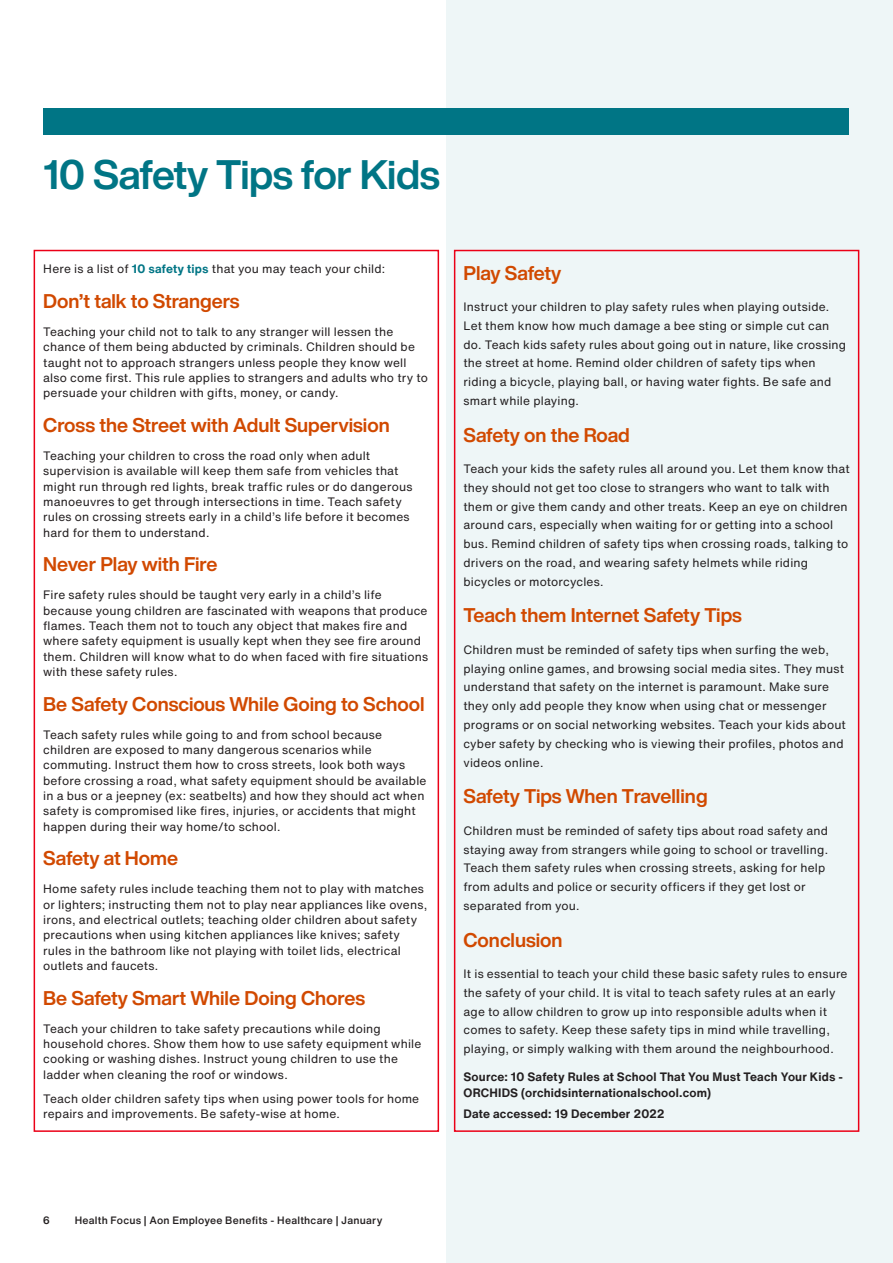
<style>
.page{position:relative;width:893px;height:1263px;background:#fff}
.page>*{position:absolute;margin:0;border:0;box-sizing:border-box;transform-origin:0 0}
.Issue___Date{font:700 40.5px "Helvetica Now Display";letter-spacing:-.015em;color:#007585}
.Issue___Date-2{font:700 19.5px "Helvetica Now Display";color:#d14900}
.Body_Copy{font:12px/15.3px "Helvetica Now Text";letter-spacing:.015em;color:#231f20}
.Body_Copy-2{font:700 12px/15.8px "Helvetica Now Text";letter-spacing:.015em;color:#231f20}
.t1{font:500 10.5px "Helvetica Now Text";letter-spacing:.02em;color:#231f20}
.t2{font:700 10.5px "Helvetica Now Display";color:#231f20}
.s1{font-weight:700;color:#007585}
</style>
<div class="page">
<div style="left:446px;top:0;width:447px;height:1263px;background:#eef6f7"></div>
<div style="left:34px;top:250px;width:405px;height:882px;border:2px solid #eb0017"></div>
<div style="left:454px;top:250px;width:405px;height:882px;border:2px solid #eb0017"></div>
<div style="left:43px;top:108px;width:806px;height:26px;background:#007585"></div>
<p class="Issue___Date" style="left:43px;top:147px;width:398px">10 Safety Tips for Kids</p>
<p class="Body_Copy" style="left:43px;top:261px;width:344px">Here is a list of <span class="s1">10 safety tips</span> that you may teach your child:</p>
<p class="Issue___Date-2" style="left:43px;top:288px;width:198px">Don’t talk to Strangers</p>
<p class="Body_Copy" style="left:43px;top:324px;width:386px">Teaching your child not to talk to any stranger will lessen the chance of them being abducted by criminals. Children should be taught not to approach strangers unless people they know well also come first. This rule applies to strangers and adults who try to persuade your children with gifts, money, or candy.</p>
<p class="Issue___Date-2" style="left:43px;top:412px;width:348px">Cross the Street with Adult Supervision</p>
<p class="Body_Copy" style="left:43px;top:448px;width:371px">Teaching your children to cross the road only when adult supervision is available will keep them safe from vehicles that might run through red lights, break traffic rules or do dangerous manoeuvres to get through intersections in time. Teach safety rules on crossing streets early in a child’s life before it becomes hard for them to understand.</p>
<p class="Issue___Date-2" style="left:43px;top:551px;width:176px">Never Play with Fire</p>
<p class="Body_Copy" style="left:43px;top:587px;width:387px">Fire safety rules should be taught very early in a child’s life because young children are fascinated with weapons that produce flames. Teach them not to touch any object that makes fire and where safety equipment is usually kept when they see fire around them. Children will know what to do when faced with fire situations with these safety rules.</p>
<p class="Issue___Date-2" style="left:43px;top:690px;width:383px">Be Safety Conscious While Going to School</p>
<p class="Body_Copy" style="left:43px;top:727px;width:385px">Teach safety rules while going to and from school because children are exposed to many dangerous scenarios while commuting. Instruct them how to cross streets, look both ways before crossing a road, what safety equipment should be available in a bus or a jeepney (ex: seatbelts) and how they should act when safety is compromised like fires, injuries, or accidents that might happen during their way home/to school.</p>
<p class="Issue___Date-2" style="left:43px;top:845px;width:137px">Safety at Home</p>
<p class="Body_Copy" style="left:43px;top:881px;width:386px">Home safety rules include teaching them not to play with matches or lighters; instructing them not to play near appliances like ovens, irons, and electrical outlets; teaching older children about safety precautions when using kitchen appliances like knives; safety rules in the bathroom like not playing with toilet lids, electrical outlets and faucets.</p>
<p class="Issue___Date-2" style="left:43px;top:984px;width:323px">Be Safety Smart While Doing Chores</p>
<p class="Body_Copy" style="left:43px;top:1021px;width:380px">Teach your children to take safety precautions while doing household chores. Show them how to use safety equipment while cooking or washing dishes. Instruct young children to use the ladder when cleaning the roof or windows.</p>
<p class="Body_Copy" style="left:43px;top:1091px;width:378px">Teach older children safety tips when using power tools for home repairs and improvements. Be safety-wise at home.</p>
<p class="Issue___Date-2" style="left:463px;top:259px;width:99px">Play Safety</p>
<p class="Body_Copy" style="left:463px;top:297px;width:384px;line-height:18.8px">Instruct your children to play safety rules when playing outside.<br>Let them know how much damage a bee sting or simple cut can do. Teach kids safety rules about going out in nature, like crossing the street at home. Remind older children of safety tips when riding a bicycle, playing ball, or having water fights. Be safe and smart while playing.</p>
<p class="Issue___Date-2" style="left:463px;top:421px;width:168px">Safety on the Road</p>
<p class="Body_Copy" style="left:463px;top:460px;width:388px;line-height:18.8px">Teach your kids the safety rules all around you. Let them know that they should not get too close to strangers who want to talk with them or give them candy and other treats. Keep an eye on children around cars, especially when waiting for or getting into a school bus. Remind children of safety tips when crossing roads, talking to drivers on the road, and wearing safety helmets while riding bicycles or motorcycles.</p>
<p class="Issue___Date-2" style="left:463px;top:602px;width:280px">Teach them Internet Safety Tips</p>
<p class="Body_Copy" style="left:463px;top:640px;width:384px;line-height:18.8px">Children must be reminded of safety tips when surfing the web, playing online games, and browsing social media sites. They must understand that safety on the internet is paramount. Make sure they only add people they know when using chat or messenger programs or on social networking websites. Teach your kids about cyber safety by checking who is viewing their profiles, photos and videos online.</p>
<p class="Issue___Date-2" style="left:463px;top:783px;width:246px">Safety Tips When Travelling</p>
<p class="Body_Copy" style="left:463px;top:821px;width:366px;line-height:18.8px">Children must be reminded of safety tips about road safety and staying away from strangers while going to school or travelling.<br>Teach them safety rules when crossing streets, asking for help from adults and police or security officers if they get lost or separated from you.</p>
<p class="Issue___Date-2" style="left:463px;top:926px;width:101px">Conclusion</p>
<p class="Body_Copy" style="left:463px;top:964px;width:386px;line-height:18.8px">It is essential to teach your child these basic safety rules to ensure the safety of your child. It is vital to teach safety rules at an early age to allow children to grow up into responsible adults when it comes to safety. Keep these safety tips in mind while travelling, playing, or simply walking with them around the neighbourhood.</p>
<p class="Body_Copy-2" style="left:463px;top:1069px;width:381px">Source: 10 Safety Rules at School That You Must Teach Your Kids -<br>ORCHIDS (orchidsinternationalschool.com)</p>
<p class="Body_Copy-2" style="left:463px;top:1106px;width:203px">Date accessed: 19 December 2022</p>
<p class="t2" style="left:43px;top:1213px;width:8px">6</p>
<p class="t1" style="left:75px;top:1213px;width:309px">Health Focus | Aon Employee Benefits - Healthcare | January</p>
</div>
